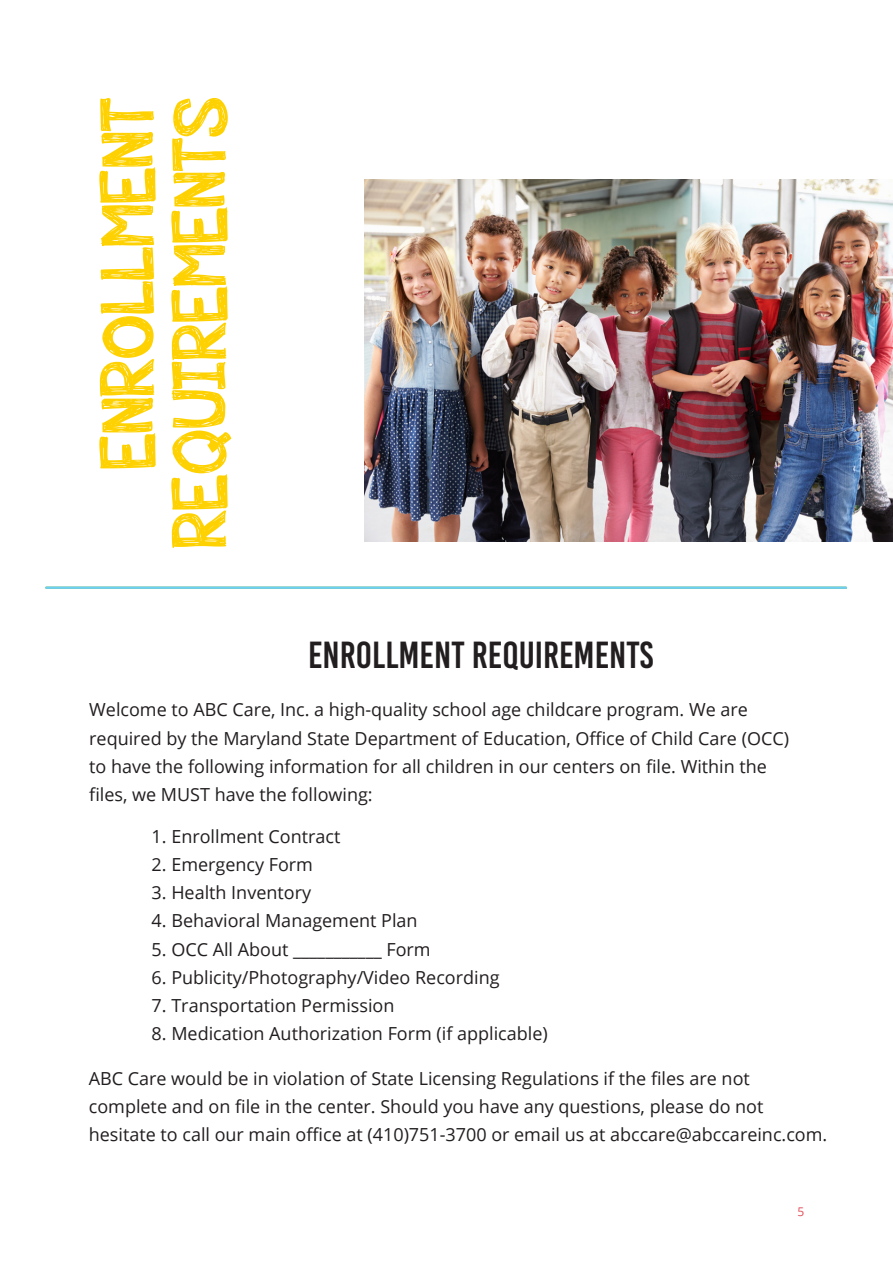
<style>
.page{position:relative;width:893px;height:1264px;background:#fff}
.page>*{position:absolute;margin:0;border:0;box-sizing:border-box;transform-origin:0 0}
.t1{font:76.5px/72px "appleberry";color:#fed202;text-align:right}
.t2{font:37.5px "Bebas Kai";color:#221e1f}
.t3{font:18px/28px "Open Sans";color:#221e1f}
.t4{font:12px "Open Sans";color:#e24b56}
</style>
<div class="page">
<img style="left:365px;top:180px;width:527px;height:361px">
<hr style="left:46px;top:586px;width:800px;height:3px;background:#6fcef5">
<h1 class="t1" style="left:99px;top:548px;width:453px;rotate:-90deg">ENROLLMENT<br>REQUIREMENTS</h1>
<h2 class="t2" style="left:308px;top:632px;width:346px">ENROLLMENT REQUIREMENTS</h2>
<p class="t3" style="left:89px;top:695px;width:701px">Welcome to ABC Care, Inc. a high-quality school age childcare program. We are required by the Maryland State Department of Education, Office of Child Care (OCC) to have the following information for all children in our centers on file. Within the files, we MUST have the following:</p>
<p class="t3" style="left:152px;top:822px;width:190px">1. Enrollment Contract</p>
<p class="t3" style="left:152px;top:850px;width:163px">2. Emergency Form</p>
<p class="t3" style="left:152px;top:878px;width:161px">3. Health Inventory</p>
<p class="t3" style="left:152px;top:906px;width:267px">4. Behavioral Management Plan</p>
<p class="t3" style="left:152px;top:934px;width:280px">5. OCC All About ___________ Form</p>
<p class="t3" style="left:152px;top:962px;width:349px">6. Publicity/Photography/Video Recording</p>
<p class="t3" style="left:152px;top:990px;width:244px">7. Transportation Permission</p>
<p class="t3" style="left:152px;top:1018px;width:397px">8. Medication Authorization Form (if applicable)</p>
<p class="t3" style="left:89px;top:1063px;width:740px">ABC Care would be in violation of State Licensing Regulations if the files are not complete and on file in the center. Should you have any questions, please do not hesitate to call our main office at (410)751-3700 or email us at abccare@abccareinc.com.</p>
<p class="t4" style="left:797px;top:1203px;width:8px">5</p>
</div>
